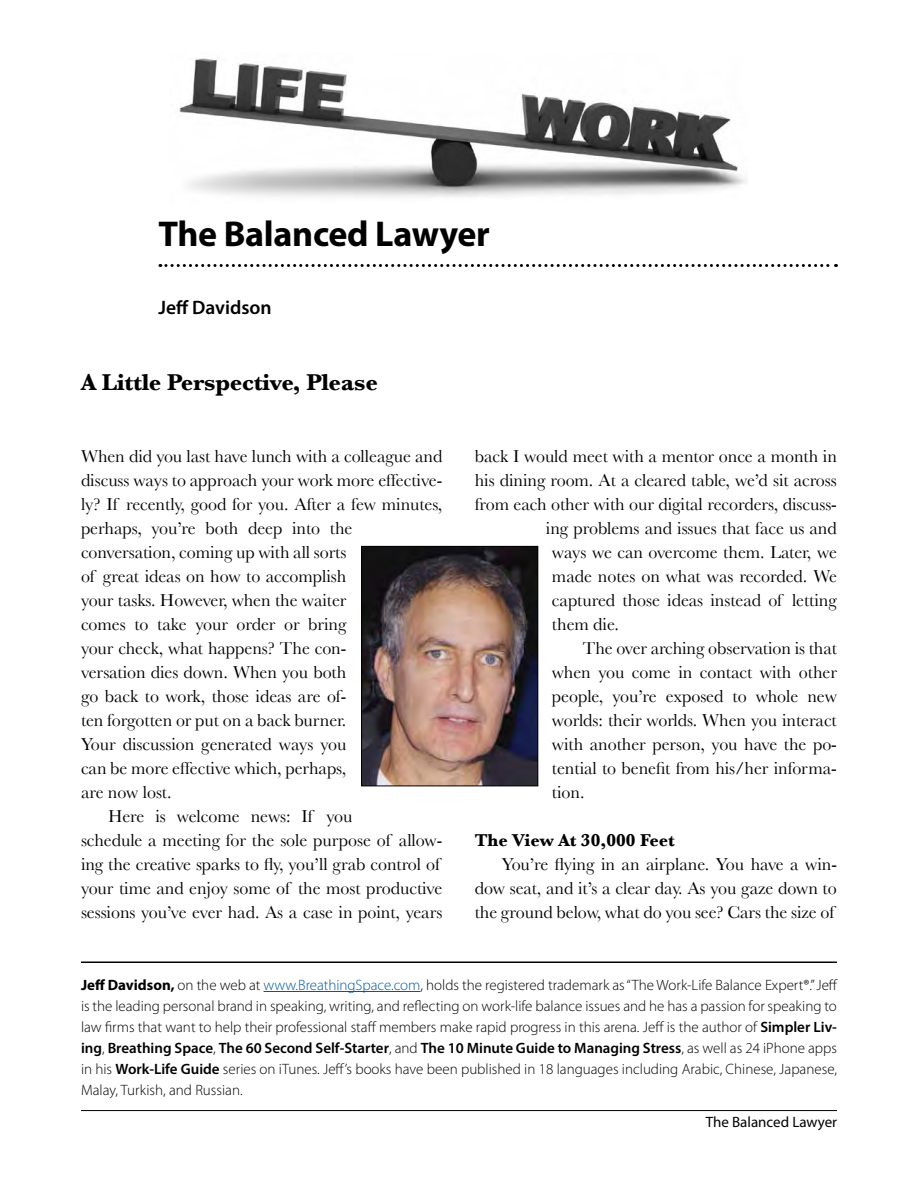
<style>
.page{position:relative;width:918px;height:1188px;background:#fff}
.page>*{position:absolute;margin:0;border:0;box-sizing:border-box;transform-origin:0 0}
.t1{font:700 36px "Myriad Pro";letter-spacing:-.01em;color:#000}
.t2{font:700 24px "Baskerville";letter-spacing:-.01em;color:#000}
.t3{font:600 19.5px "Myriad Pro";color:#000}
.t4{font:18px/24px "Baskerville";letter-spacing:-.005em;color:#000;text-align:justify}
.t5{font:700 18px "Baskerville";color:#000}
.t6{font:300 15px/21px "Myriad Pro";color:#000;text-align:justify}
.t7{font:15px "Myriad Pro";color:#000}
.s1{font-weight:700}
.s2{color:#00599c}
.s3{font-weight:600}
</style>
<div class="page">
<hr style="left:81px;top:1110px;width:756px;height:1px;background:#000">
<hr style="left:81px;top:962px;width:756px;height:1px;background:#000">
<hr style="left:264px;top:991px;width:156px;height:1px;background:#00599c">
<img style="left:363px;top:548px;width:173px;height:236px">
<div style="left:361px;top:546px;width:177px;height:240px;border:1px solid #000"></div>
<svg style="left:160px;top:264px;width:677px;height:3px"></svg>
<img style="left:179px;top:58px;width:568px;height:139px">
<h1 class="t1" style="left:158px;top:210px;width:333px">The Balanced Lawyer</h1>
<p class="t3" style="left:158px;top:295px;width:115px">Jeff Davidson</p>
<h2 class="t2" style="left:81px;top:368px;width:299px">A Little Perspective, Please</h2>
<p class="t4" style="left:81px;top:444px;width:363px">When did you last have lunch with a colleague and</p>
<p class="t4" style="left:81px;top:468px;width:363px">discuss ways to approach your work more effective-</p>
<p class="t4" style="left:81px;top:492px;width:363px">ly? If recently, good for you. After a few minutes,</p>
<p class="t4" style="left:81px;top:516px;width:273px">perhaps, you’re both deep into the</p>
<p class="t4" style="left:81px;top:540px;width:267px">conversation, coming up with all sorts</p>
<p class="t4" style="left:81px;top:564px;width:267px">of great ideas on how to accomplish</p>
<p class="t4" style="left:81px;top:588px;width:267px">your tasks. However, when the waiter</p>
<p class="t4" style="left:81px;top:612px;width:267px">comes to take your order or bring</p>
<p class="t4" style="left:81px;top:636px;width:267px">your check, what happens? The con-</p>
<p class="t4" style="left:81px;top:660px;width:267px">versation dies down. When you both</p>
<p class="t4" style="left:81px;top:684px;width:267px">go back to work, those ideas are of-</p>
<p class="t4" style="left:81px;top:708px;width:267px">ten forgotten or put on a back burner.</p>
<p class="t4" style="left:81px;top:732px;width:267px">Your discussion generated ways you</p>
<p class="t4" style="left:81px;top:756px;width:267px">can be more effective which, perhaps,</p>
<p class="t4" style="left:81px;top:780px;width:92px">are now lost.</p>
<p class="t4" style="left:108px;top:804px;width:246px">Here is welcome news: If you</p>
<p class="t4" style="left:81px;top:828px;width:363px">schedule a meeting for the sole purpose of allow-</p>
<p class="t4" style="left:81px;top:852px;width:360px">ing the creative sparks to fly, you’ll grab control of</p>
<p class="t4" style="left:81px;top:876px;width:363px">your time and enjoy some of the most productive</p>
<p class="t4" style="left:81px;top:900px;width:363px">sessions you’ve ever had. As a case in point, years</p>
<p class="t4" style="left:475px;top:444px;width:364px">back I would meet with a mentor once a month in</p>
<p class="t4" style="left:475px;top:468px;width:364px">his dining room. At a cleared table, we’d sit across</p>
<p class="t4" style="left:475px;top:492px;width:364px">from each other with our digital recorders, discuss-</p>
<p class="t4" style="left:546px;top:516px;width:292px">ing problems and issues that face us and</p>
<p class="t4" style="left:552px;top:540px;width:286px">ways we can overcome them. Later, we</p>
<p class="t4" style="left:552px;top:564px;width:286px">made notes on what was recorded. We</p>
<p class="t4" style="left:552px;top:588px;width:286px">captured those ideas instead of letting</p>
<p class="t4" style="left:552px;top:612px;width:68px">them die.</p>
<p class="t4" style="left:583px;top:636px;width:256px">The over arching observation is that</p>
<p class="t4" style="left:552px;top:660px;width:286px">when you come in contact with other</p>
<p class="t4" style="left:552px;top:684px;width:286px">people, you’re exposed to whole new</p>
<p class="t4" style="left:552px;top:708px;width:286px">worlds: their worlds. When you interact</p>
<p class="t4" style="left:552px;top:732px;width:286px">with another person, you have the po-</p>
<p class="t4" style="left:552px;top:756px;width:286px">tential to benefit from his/her informa-</p>
<p class="t4" style="left:552px;top:780px;width:34px">tion.</p>
<p class="t5" style="left:475px;top:829px;width:201px">The View At 30,000 Feet</p>
<p class="t4" style="left:475px;top:852px;width:364px;text-indent:27px">You’re flying in an airplane. You have a win&shy;dow seat, and it’s a clear day. As you gaze down to the ground below, what do you see? Cars the size of</p>
<p class="t6" style="left:81px;top:974px;width:758px"><span class="s1">Jeff Davidson,</span> on the web at <span class="s2">www.BreathingSpace.com</span>, holds the registered trademark as “The Work-Life Balance Expert®.” Jeff is the leading personal brand in speaking, writing, and reflecting on work-life balance issues and he has a passion for speaking to law firms that want to help their professional staff members make rapid progress in this arena. Jeff is the author of <span class="s3">Simpler Liv&shy;ing</span>, <span class="s3">Breathing Space</span>, <span class="s3">The 60 Second Self-Starter</span>, and <span class="s3">The 10 Minute Guide to Managing Stress</span>, as well as 24 iPhone apps in his <span class="s3">Work-Life Guide</span> series on iTunes. Jeff’s books have been published in 18 languages including Arabic, Chinese, Japanese, Malay, Turkish, and Russian.</p>
<p class="t7" style="left:706px;top:1113px;width:133px">The Balanced Lawyer</p>
</div>
